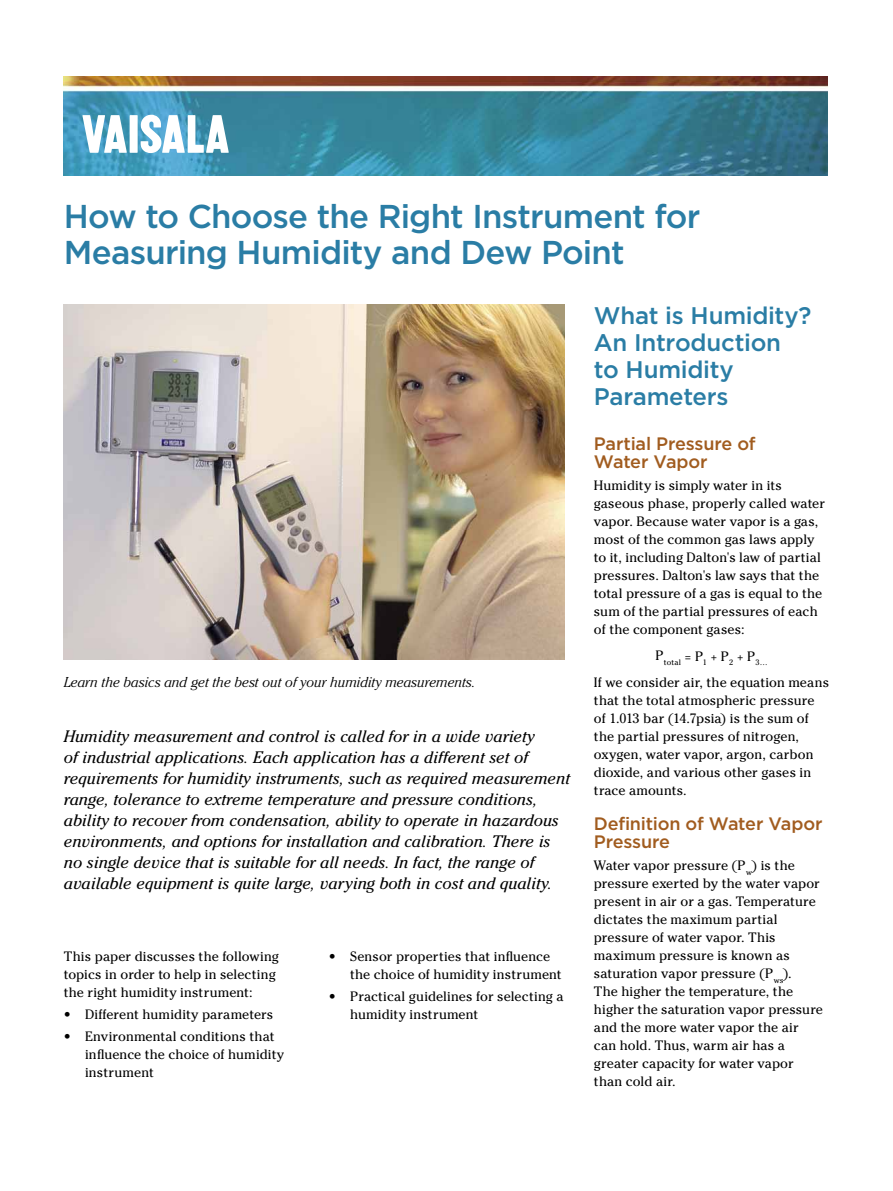
<style>
.page{position:relative;width:893px;height:1191px;background:#fff}
.page>*{position:absolute;margin:0;border:0;box-sizing:border-box;transform-origin:0 0}
.t1{font:500 33px/36px "Gotham";letter-spacing:-.025em;color:#2a7da5}
.t2{font:500 24px/27px "Gotham";letter-spacing:-.01em;color:#2a7da5}
.t3{font:500 18px/18px "Gotham";letter-spacing:-.01em;color:#a15c1f}
.t4{font:italic 16.5px/21px "Cheltenham Std";color:#000}
.t5{font:italic 300 14.25px "Cheltenham Std";color:#000}
.t6{font:13.5px/18px "Cheltenham Std";letter-spacing:.005em;color:#000}
.t7{font:7.8px "Cheltenham Std";letter-spacing:.02em;color:#000}
</style>
<div class="page">
<img style="left:64px;top:77px;width:763px;height:99px">
<svg style="left:82px;top:115px;width:45px;height:38px"></svg>
<div style="left:130px;top:115px;width:8px;height:38px;background:#fff"></div>
<svg style="left:141px;top:115px;width:88px;height:38px"></svg>
<img style="left:64px;top:305px;width:500px;height:354px">
<h1 class="t1" style="left:64px;top:198px;width:638px">How to Choose the Right Instrument for<br>Measuring Humidity and Dew Point</h1>
<p class="t5" style="left:64px;top:674px;width:413px">Learn the basics and get the best out of your humidity measurements.</p>
<p class="t4" style="left:64px;top:725px;width:508px">Humidity measurement and control is called for in a wide variety<br>of industrial applications. Each application has a different set of requirements for humidity instruments, such as required measurement range, tolerance to extreme temperature and pressure conditions, ability to recover from condensation, ability to operate in hazardous environments, and options for installation and calibration. There is no single device that is suitable for all needs. In fact, the range of available equipment is quite large, varying both in cost and quality.</p>
<p class="t6" style="left:64px;top:947px;width:217px">This paper discusses the following topics in order to help in selecting the right humidity instrument:</p>
<p class="t6" style="left:64px;top:1005px;width:211px">• Different humidity parameters</p>
<p class="t6" style="left:85px;top:1027px;width:201px;text-indent:-21px">• Environmental conditions that influence the choice of humidity instrument</p>
<p class="t6" style="left:350px;top:947px;width:213px;text-indent:-21px">• Sensor properties that influence the choice of humidity instrument</p>
<p class="t6" style="left:350px;top:987px;width:215px;text-indent:-21px">• Practical guidelines for selecting a humidity instrument</p>
<h2 class="t2" style="left:594px;top:302px;width:219px">What is Humidity?<br>An Introduction to Humidity<br>Parameters</h2>
<h3 class="t3" style="left:594px;top:434px;width:163px">Partial Pressure of<br>Water Vapor</h3>
<p class="t6" style="left:594px;top:476px;width:233px">Humidity is simply water in its gaseous phase, properly called water vapor. Because water vapor is a gas, most of the common gas laws apply to it, including Dalton's law of partial pressures. Dalton's law says that the total pressure of a gas is equal to the sum of the partial pressures of each of the component gases:</p>
<p class="t7" style="left:655px;top:658px;width:113px"><sup>P</sup>total <sup>=</sup> <sup>P</sup>1 <sup>+</sup> <sup>P</sup>2 <sup>+</sup> <sup>P</sup>3…</p>
<p class="t6" style="left:594px;top:673px;width:237px">If we consider air, the equation means that the total atmospheric pressure of 1.013 bar (14.7psia) is the sum of the partial pressures of nitrogen, oxygen, water vapor, argon, carbon dioxide, and various other gases in trace amounts.</p>
<h3 class="t3" style="left:594px;top:814px;width:230px">Definition of Water Vapor<br>Pressure</h3>
<p class="t6" style="left:594px;top:856px;width:231px">Water vapor pressure (P<sub>w</sub>) is the pressure exerted by the water vapor present in air or a gas. Temperature dictates the maximum partial pressure of water vapor. This maximum pressure is known as saturation vapor pressure (P<sub>ws</sub>).<br>The higher the temperature, the higher the saturation vapor pressure and the more water vapor the air can hold. Thus, warm air has a greater capacity for water vapor than cold air.</p>
</div>
